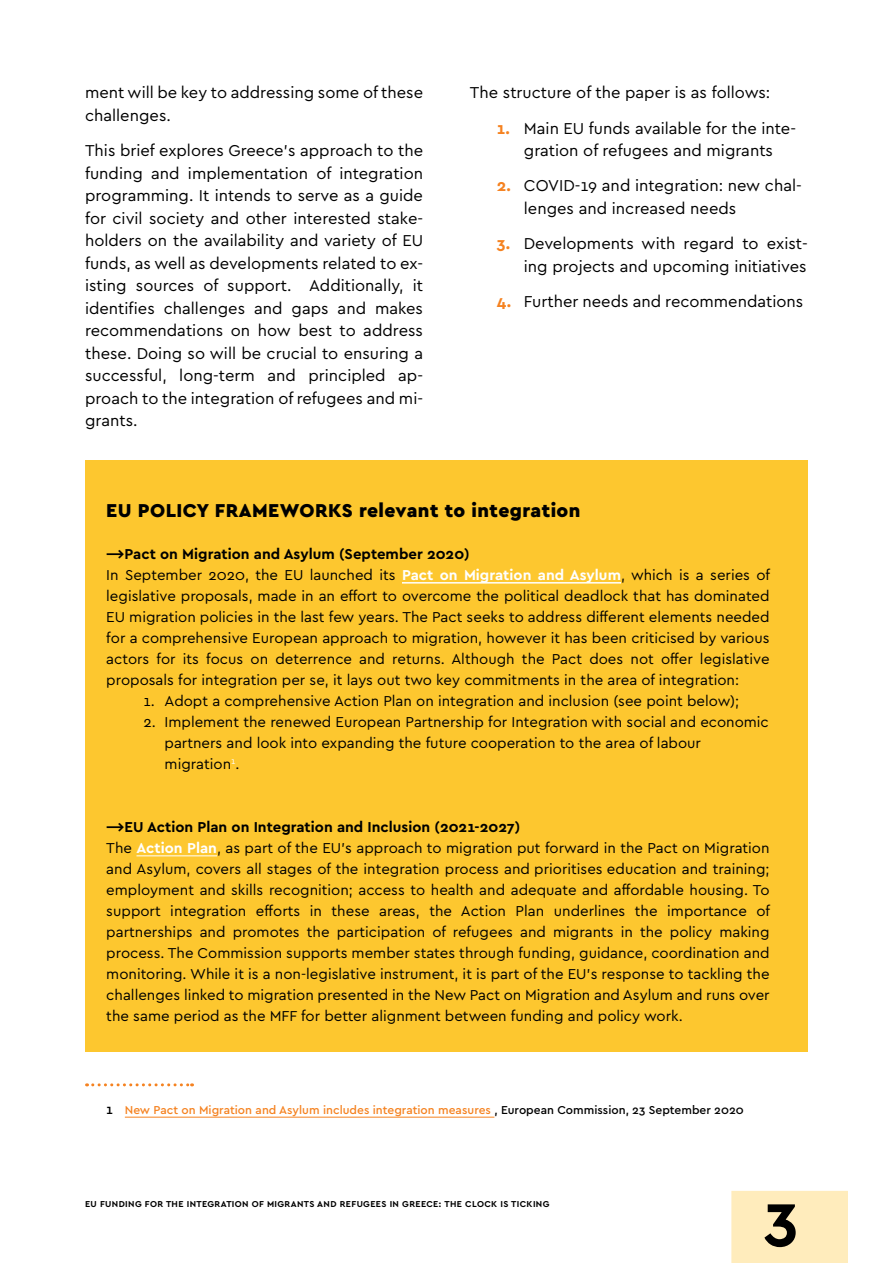
<style>
.page{position:relative;width:893px;height:1263px;background:#fff}
.page>*{position:absolute;margin:0;border:0;box-sizing:border-box;transform-origin:0 0}
.t1{font:700 63.9px "Cera Pro";color:#000}
.t2{font:900 19.5px "Cera Pro";letter-spacing:.02em;color:#000}
.t3{font:16.5px/22.5px "Cera Pro";color:#000}
.t4{font:15px/21px "Cera Pro";color:#000}
.t5{font:500 12px "Cera Pro";color:#f58220}
.t6{font:700 9px "Cera Pro";letter-spacing:.04em;color:#000}
.s1{font-weight:700;color:#f58220}
.s2{font-weight:700}
.s3{font-weight:700;color:#fff}
.s4{font-size:13.5px;color:#000}
.s5{color:#000}
</style>
<div class="page">
<div style="left:731px;top:1191px;width:117px;height:72px;background:#ffecbc"></div>
<svg style="left:87px;top:1083px;width:106px;height:3px"></svg>
<hr style="left:125px;top:1117px;width:369px;height:1px;background:#f58220">
<div style="left:85px;top:460px;width:723px;height:591px;background:#fdc72f"></div>
<hr style="left:402px;top:582px;width:219px;height:1px;background:#fff">
<hr style="left:136px;top:855px;width:81px;height:1px;background:#fff">
<p class="t3" style="left:85px;top:81px;width:340px">ment will be key to addressing some of these challenges.</p>
<p class="t3" style="left:85px;top:138px;width:340px;text-align:justify">This brief explores Greece’s approach to the funding and implementation of integration programming. It intends to serve as a guide for civil society and other interested stake&shy;holders on the availability and variety of EU funds, as well as developments related to ex&shy;isting sources of support. Additionally, it identifies challenges and gaps and makes recommendations on how best to address these. Doing so will be crucial to ensuring a successful, long-term and principled ap&shy;proach to the integration of refugees and mi&shy;grants.</p>
<p class="t3" style="left:470px;top:81px;width:302px">The structure of the paper is as follows:</p>
<p class="t3" style="left:497px;top:116px;width:301px;text-align:center"><span class="s1">1.</span> Main EU funds available for the inte&shy;gration of refugees and migrants</p>
<p class="t3" style="left:524px;top:174px;width:279px;text-indent:-27px"><span class="s1">2.</span> COVID-19 and integration: new chal&shy;lenges and increased needs</p>
<p class="t3" style="left:497px;top:232px;width:313px;text-align:right"><span class="s1">3.</span> Developments with regard to exist&shy;ing projects and upcoming initiatives</p>
<p class="t3" style="left:497px;top:289px;width:313px"><span class="s1">4.</span> Further needs and recommendations<sup>1</sup></p>
<h2 class="t2" style="left:106px;top:497px;width:476px">EU POLICY FRAMEWORKS relevant to integration</h2>
<p class="t4" style="left:106px;top:543px;width:665px"><span class="s2">⟶Pact on Migration and Asylum (September 2020)<br></span>In September 2020, the EU launched its <span class="s3">Pact on Migration and Asylum</span>, which is a series of legislative proposals, made in an effort to overcome the political deadlock that has dominated EU migration policies in the last few years. The Pact seeks to address different elements needed for a comprehensive European approach to migration, however it has been criticised by various actors for its focus on deterrence and returns. Although the Pact does not offer legislative proposals for integration per se, it lays out two key commitments in the area of integration:</p>
<p class="t4" style="left:144px;top:690px;width:597px">1. Adopt a comprehensive Action Plan on integration and inclusion (see point below);</p>
<p class="t4" style="left:165px;top:711px;width:606px;text-indent:-21px">2. Implement the renewed European Partnership for Integration with social and economic partners and look into expanding the future cooperation to the area of labour migration<sup>1</sup>.</p>
<p class="t4" style="left:106px;top:816px;width:665px"><span class="s2">⟶EU Action Plan on Integration and Inclusion (2021-2027)<br></span>The <span class="s3">Action Plan</span>, as part of the EU’s approach to migration put forward in the Pact on Migration and Asylum, covers all stages of the integration process and prioritises education and training; employment and skills recognition; access to health and adequate and affordable housing. To support integration efforts in these areas, the Action Plan underlines the importance of partnerships and promotes the participation of refugees and migrants in the policy making process. The Commission supports member states through funding, guidance, coordination and monitoring. While it is a non-legislative instrument, it is part of the EU’s response to tackling the challenges linked to migration presented in the New Pact on Migration and Asylum and runs over the same period as the MFF for better alignment between funding and policy work.</p>
<p class="t5" style="left:106px;top:1102px;width:639px"><span class="s4">1</span> New Pact on Migration and Asylum includes integration measures <span class="s5">, European Commission, 23 September 2020</span></p>
<p class="t6" style="left:85px;top:1198px;width:466px">EU FUNDING FOR THE INTEGRATION OF MIGRANTS AND REFUGEES IN GREECE: ΤHE CLOCK IS TICKING</p>
<h1 class="t1" style="left:764px;top:1175px;width:36px">3</h1>
</div>
